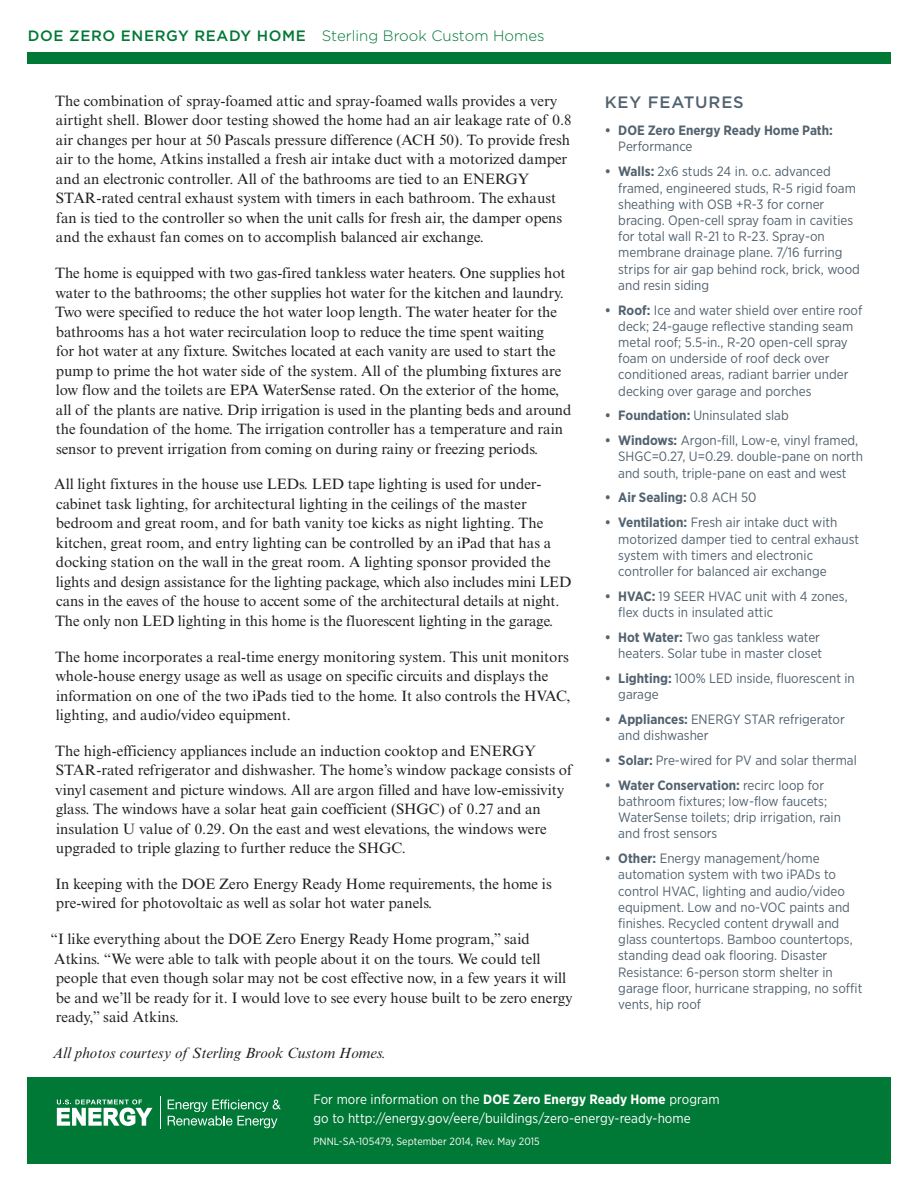
<style>
.page{position:relative;width:918px;height:1188px;background:#fff}
.page>*{position:absolute;margin:0;border:0;box-sizing:border-box;transform-origin:0 0}
.t1{font:500 16.5px "Gotham";letter-spacing:.05em;color:#52626f}
.t2{font:15px/19.5px "Times New Roman MT Std";color:#231f20}
.t3{font:300 15px "Gotham";color:#007836}
.t4{font:italic 15px "Times New Roman MT Std";color:#231f20}
.t5{font:13.5px/16.2px "Gotham Narrow";color:#52626f}
.t6{font:13.5px/19.5px "Gotham Narrow";letter-spacing:.005em;color:#fff}
.t7{font:700 13.5px "Gotham Narrow";color:#52626f}
.t8{font:10.5px "Gotham Narrow";letter-spacing:.005em;color:#fff}
.s1{font-weight:500}
.s2{font-weight:700}
.s3{font-weight:400}
</style>
<div class="page">
<div style="left:27px;top:1077px;width:864px;height:87px;background:#007836"></div>
<div style="left:27px;top:52px;width:864px;height:12px;background:#007836"></div>
<svg style="left:57px;top:1099px;width:95px;height:27px"></svg>
<hr style="left:160px;top:1096px;width:1px;height:33px;background:#fff">
<svg style="left:168px;top:1099px;width:113px;height:29px"></svg>
<p class="t3" style="left:28px;top:28px;width:518px"><span class="s1">DOE ZERO ENERGY READY HOME</span> Sterling Brook Custom Homes</p>
<p class="t2" style="left:55px;top:91px;width:518px">The combination of spray-foamed attic and spray-foamed walls provides a very airtight shell. Blower door testing showed the home had an air leakage rate of 0.8 air changes per hour at 50 Pascals pressure difference (ACH 50). To provide fresh air to the home, Atkins installed a fresh air intake duct with a motorized damper and an electronic controller. All of the bathrooms are tied to an ENERGY STAR-rated central exhaust system with timers in each bathroom. The exhaust fan is tied to the controller so when the unit calls for fresh air, the damper opens and the exhaust fan comes on to accomplish balanced air exchange.</p>
<p class="t2" style="left:55px;top:263px;width:518px">The home is equipped with two gas-fired tankless water heaters. One supplies hot water to the bathrooms; the other supplies hot water for the kitchen and laundry.<br>Two were specified to reduce the hot water loop length. The water heater for the bathrooms has a hot water recirculation loop to reduce the time spent waiting<br>for hot water at any fixture. Switches located at each vanity are used to start the pump to prime the hot water side of the system. All of the plumbing fixtures are low flow and the toilets are EPA WaterSense rated. On the exterior of the home, all of the plants are native. Drip irrigation is used in the planting beds and around the foundation of the home. The irrigation controller has a temperature and rain sensor to prevent irrigation from coming on during rainy or freezing periods.</p>
<p class="t2" style="left:54px;top:475px;width:519px">All light fixtures in the house use LEDs. LED tape lighting is used for under&shy;cabinet task lighting, for architectural lighting in the ceilings of the master bedroom and great room, and for bath vanity toe kicks as night lighting. The kitchen, great room, and entry lighting can be controlled by an iPad that has a docking station on the wall in the great room. A lighting sponsor provided the lights and design assistance for the lighting package, which also includes mini LED cans in the eaves of the house to accent some of the architectural details at night.<br>The only non LED lighting in this home is the fluorescent lighting in the garage.</p>
<p class="t2" style="left:55px;top:647px;width:517px">The home incorporates a real-time energy monitoring system. This unit monitors whole-house energy usage as well as usage on specific circuits and displays the information on one of the two iPads tied to the home. It also controls the HVAC, lighting, and audio/video equipment.</p>
<p class="t2" style="left:55px;top:741px;width:519px">The high-efficiency appliances include an induction cooktop and ENERGY STAR-rated refrigerator and dishwasher. The home’s window package consists of vinyl casement and picture windows. All are argon filled and have low-emissivity glass. The windows have a solar heat gain coefficient (SHGC) of 0.27 and an insulation U value of 0.29. On the east and west elevations, the windows were upgraded to triple glazing to further reduce the SHGC.</p>
<p class="t2" style="left:55px;top:874px;width:498px">In keeping with the DOE Zero Energy Ready Home requirements, the home is pre-wired for photovoltaic as well as solar hot water panels.</p>
<p class="t2" style="left:51px;top:929px;width:524px">“I like everything about the DOE Zero Energy Ready Home program,” said Atkins. “We were able to talk with people about it on the tours. We could tell people that even though solar may not be cost effective now, in a few years it will be and we’ll be ready for it. I would love to see every house built to be zero energy ready,” said Atkins.</p>
<p class="t4" style="left:52px;top:1044px;width:336px">All photos courtesy of Sterling Brook Custom Homes.</p>
<p class="t1" style="left:605px;top:93px;width:141px">KEY FEATURES</p>
<p class="t7" style="left:605px;top:122px;width:230px">• DOE Zero Energy Ready Home Path:</p>
<p class="t5" style="left:618px;top:138px;width:76px">Performance</p>
<p class="t5" style="left:618px;top:163px;width:243px;text-indent:-14px"><span class="s2">• Walls:</span> 2x6 studs 24 in. o.c. advanced framed, engineered studs, R-5 rigid foam sheathing with OSB +R-3 for corner bracing. Open-cell spray foam in cavities for total wall R-21 to R-23. Spray-on membrane drainage plane. 7/16 furring strips for air gap behind rock, brick, wood and resin siding</p>
<p class="t5" style="left:618px;top:301px;width:246px;text-indent:-14px"><span class="s2">• Roof:</span> Ice and water shield over entire roof deck; 24-gauge reflective standing seam metal roof; 5.5-in., R-20 open-cell spray foam on underside of roof deck over conditioned areas, radiant barrier under decking over garage and porches</p>
<p class="t5" style="left:605px;top:407px;width:186px"><span class="s2">• Foundation:</span> Uninsulated slab</p>
<p class="t5" style="left:618px;top:432px;width:246px;text-indent:-14px"><span class="s2">• Windows:</span> Argon-fill, Low-e, vinyl framed,<br>SHGC=0.27, U=0.29. double-pane on north and south, triple-pane on east and west</p>
<p class="t7" style="left:605px;top:489px;width:153px">• Air Sealing: <span class="s3">0.8 ACH 50</span></p>
<p class="t5" style="left:618px;top:514px;width:242px;text-indent:-14px"><span class="s2">• Ventilation:</span> Fresh air intake duct with motorized damper tied to central exhaust system with timers and electronic controller for balanced air exchange</p>
<p class="t5" style="left:618px;top:588px;width:231px;text-indent:-14px"><span class="s2">• HVAC:</span> 19 SEER HVAC unit with 4 zones, flex ducts in insulated attic</p>
<p class="t5" style="left:605px;top:629px;width:219px;text-align:right"><span class="s2">• Hot Water:</span> Two gas tankless water heaters. Solar tube in master closet</p>
<p class="t5" style="left:618px;top:670px;width:238px;text-indent:-14px"><span class="s2">• Lighting:</span> 100% LED inside, fluorescent in garage</p>
<p class="t5" style="left:618px;top:711px;width:228px;text-indent:-14px"><span class="s2">• Appliances:</span> ENERGY STAR refrigerator and dishwasher</p>
<p class="t5" style="left:605px;top:752px;width:254px"><span class="s2">• Solar:</span> Pre-wired for PV and solar thermal</p>
<p class="t5" style="left:618px;top:777px;width:224px;text-indent:-14px"><span class="s2">• Water Conservation:</span> recirc loop for bathroom fixtures; low-flow faucets; WaterSense toilets; drip irrigation, rain and frost sensors</p>
<p class="t5" style="left:618px;top:850px;width:246px;text-indent:-14px"><span class="s2">• Other:</span> Energy management/home automation system with two iPADs to control HVAC, lighting and audio/video equipment. Low and no-VOC paints and finishes. Recycled content drywall and glass countertops. Bamboo countertops, standing dead oak flooring. Disaster Resistance: 6-person storm shelter in garage floor, hurricane strapping, no soffit vents, hip roof</p>
<p class="t6" style="left:313px;top:1089px;width:408px">For more information on the <span class="s2">DOE Zero Energy Ready Home</span> program go to http://energy.gov/eere/buildings/zero-energy-ready-home</p>
<p class="t8" style="left:313px;top:1134px;width:228px">PNNL-SA-105479, September 2014, Rev. May 2015</p>
</div>
